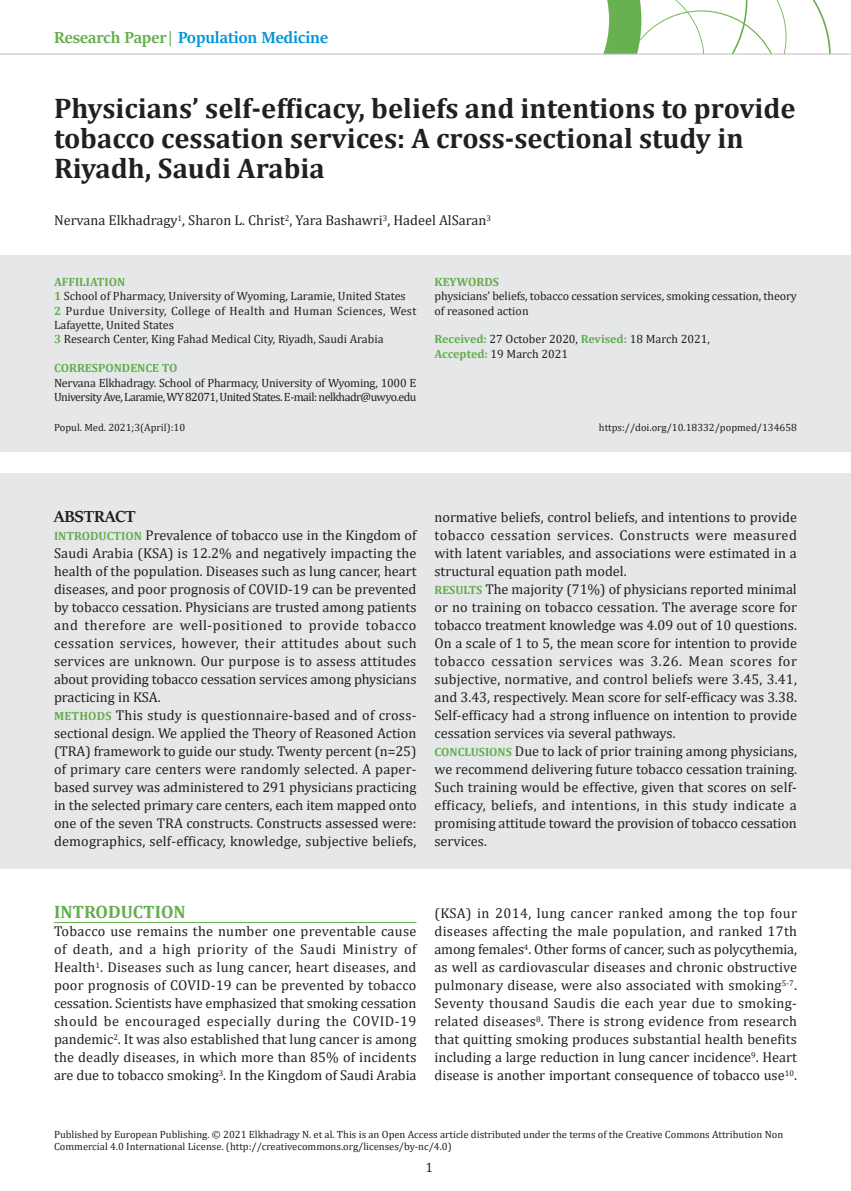
<style>
.page{position:relative;width:851px;height:1191px;background:#fff}
.page>*{position:absolute;margin:0;border:0;box-sizing:border-box;transform-origin:0 0}
.t1{font:700 28.5px/30px "Cambria";color:#231f20}
.t2{font:700 18px "Sitka Banner";color:#0095d9}
.t3{font:700 18px "Cambria";color:#64ae4d}
.t4{font:700 18px "Sitka Banner";color:#231f20}
.t5{font:14.25px/18px "Cambria";color:#231f20}
.t6{font:13.5px "Cambria";color:#231f20}
.t7{font:12px/14.4px "Cambria";letter-spacing:-.005em;color:#231f20}
.t8{font:12px/14.4px "Cambria";letter-spacing:-.045em;color:#231f20}
.t9{font:700 12px "Cambria";color:#64ae4d}
.t10{font:10.5px/12.6px "Cambria";color:#231f20}
.s1{color:#64ae4d}
.s2{font-weight:700;color:#64ae4d}
.s3{font-weight:700;font-size:12px;color:#64ae4d}
</style>
<div class="page">
<svg style="left:536px;top:0;width:294px;height:54px"></svg>
<hr style="left:0;top:54px;width:850px;height:1px;background:#bcbdc0">
<div style="left:0;top:255px;width:850px;height:197px;background:#e6e7e9"></div>
<div style="left:0;top:473px;width:850px;height:395px;background:#e6e7e9"></div>
<hr style="left:54px;top:922px;width:362px;height:1px;background:#64ae4d">
<p class="t2" style="left:54px;top:25px;width:275px"><span class="s1">Research Paper|</span> Population Medicine</p>
<h1 class="t1" style="left:54px;top:93px;width:743px">Physicians’ self-efficacy, beliefs and intentions to provide tobacco cessation services: A cross-sectional study in<br>Riyadh, Saudi Arabia</h1>
<p class="t5" style="left:54px;top:211px;width:438px">Nervana Elkhadragy<sup>1</sup>, Sharon L. Christ<sup>2</sup>, Yara Bashawri<sup>3</sup>, Hadeel AlSaran<sup>3</sup></p>
<p class="t7" style="left:54px;top:274px;width:364px"><span class="s2">AFFILIATION<br>1</span> School of Pharmacy, University of Wyoming, Laramie, United States<br><span class="s2">2</span> Purdue University, College of Health and Human Sciences, West Lafayette, United States<br><span class="s2">3</span> Research Center, King Fahad Medical City, Riyadh, Saudi Arabia</p>
<p class="t9" style="left:54px;top:360px;width:125px">CORRESPONDENCE TO</p>
<p class="t8" style="left:54px;top:375px;width:364px">Nervana Elkhadragy. School of Pharmacy, University of Wyoming, 1000 E<br>University Ave, Laramie, WY 82071, United States. E-mail: nelkhadr@uwyo.edu</p>
<p class="t9" style="left:434px;top:273px;width:66px">KEYWORDS</p>
<p class="t7" style="left:434px;top:289px;width:364px">physicians’ beliefs, tobacco cessation services, smoking cessation, theory of reasoned action</p>
<p class="t7" style="left:434px;top:332px;width:277px"><span class="s2">Received:</span> 27 October 2020, <span class="s2">Revised:</span> 18 March 2021,<br><span class="s2">Accepted:</span> 19 March 2021</p>
<p class="t10" style="left:54px;top:421px;width:133px">Popul. Med. 2021;3(April):10</p>
<p class="t10" style="left:598px;top:421px;width:199px">https://doi.org/10.18332/popmed/134658</p>
<p class="t4" style="left:54px;top:504px;width:83px">ABSTRACT</p>
<p class="t5" style="left:54px;top:526px;width:364px"><span class="s3">INTRODUCTION</span> Prevalence of tobacco use in the Kingdom of Saudi Arabia (KSA) is 12.2% and negatively impacting the health of the population. Diseases such as lung cancer, heart diseases, and poor prognosis of COVID-19 can be prevented by tobacco cessation. Physicians are trusted among patients and therefore are well-positioned to provide tobacco cessation services, however, their attitudes about such services are unknown. Our purpose is to assess attitudes about providing tobacco cessation services among physicians practicing in KSA.<br><span class="s3">METHODS</span> This study is questionnaire-based and of cross&shy;sectional design. We applied the Theory of Reasoned Action (TRA) framework to guide our study. Twenty percent (n=25) of primary care centers were randomly selected. A paper&shy;based survey was administered to 291 physicians practicing in the selected primary care centers, each item mapped onto one of the seven TRA constructs. Constructs assessed were: demographics, self-efficacy, knowledge, subjective beliefs,</p>
<p class="t5" style="left:434px;top:508px;width:364px">normative beliefs, control beliefs, and intentions to provide tobacco cessation services. Constructs were measured with latent variables, and associations were estimated in a structural equation path model.<br><span class="s3">RESULTS</span> The majority (71%) of physicians reported minimal or no training on tobacco cessation. The average score for tobacco treatment knowledge was 4.09 out of 10 questions.<br>On a scale of 1 to 5, the mean score for intention to provide tobacco cessation services was 3.26. Mean scores for subjective, normative, and control beliefs were 3.45, 3.41, and 3.43, respectively. Mean score for self-efficacy was 3.38.<br>Self-efficacy had a strong influence on intention to provide cessation services via several pathways.<br><span class="s3">CONCLUSIONS</span> Due to lack of prior training among physicians, we recommend delivering future tobacco cessation training.<br>Such training would be effective, given that scores on self&shy;efficacy, beliefs, and intentions, in this study indicate a promising attitude toward the provision of tobacco cessation services.</p>
<p class="t3" style="left:54px;top:899px;width:133px">INTRODUCTION</p>
<p class="t5" style="left:54px;top:922px;width:364px;text-align:justify">Tobacco use remains the number one preventable cause of death, and a high priority of the Saudi Ministry of Health<sup>1</sup>. Diseases such as lung cancer, heart diseases, and poor prognosis of COVID-19 can be prevented by tobacco cessation. Scientists have emphasized that smoking cessation should be encouraged especially during the COVID-19 pandemic<sup>2</sup>. It was also established that lung cancer is among the deadly diseases, in which more than 85% of incidents are due to tobacco smoking<sup>3</sup>. In the Kingdom of Saudi Arabia</p>
<p class="t5" style="left:434px;top:904px;width:364px;text-align:justify">(KSA) in 2014, lung cancer ranked among the top four diseases affecting the male population, and ranked 17th among females<sup>4</sup>. Other forms of cancer, such as polycythemia, as well as cardiovascular diseases and chronic obstructive pulmonary disease, were also associated with smoking<sup>5-7</sup>.<br>Seventy thousand Saudis die each year due to smoking&shy;related diseases<sup>8</sup>. There is strong evidence from research that quitting smoking produces substantial health benefits including a large reduction in lung cancer incidence<sup>9</sup>. Heart disease is another important consequence of tobacco use<sup>10</sup>.</p>
<p class="t10" style="left:54px;top:1127px;width:730px">Published by European Publishing. © 2021 Elkhadragy N. et al. This is an Open Access article distributed under the terms of the Creative Commons Attribution Non<br>Commercial 4.0 International License. (http://creativecommons.org/licenses/by-nc/4.0)</p>
<p class="t6" style="left:425px;top:1159px;width:9px">1</p>
</div>
